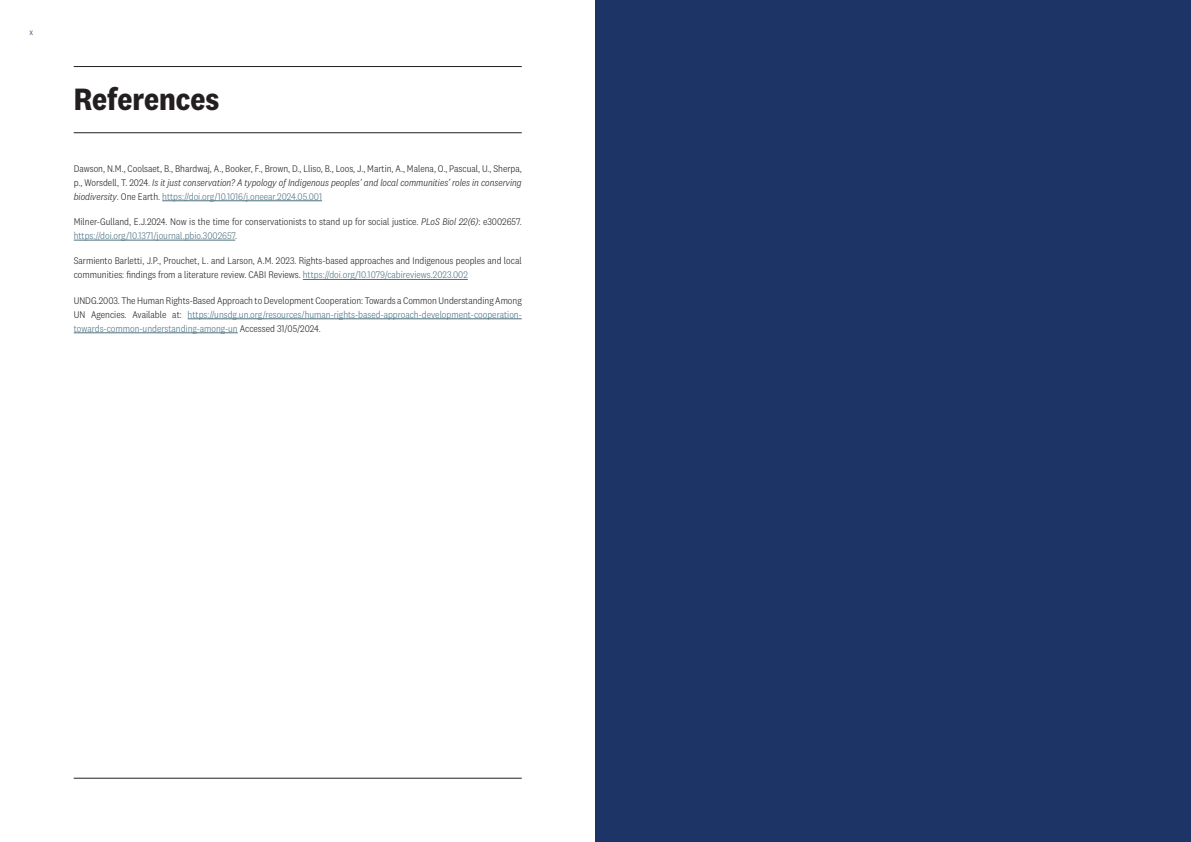
<style>
.page{position:relative;width:1191px;height:842px;background:#fff}
.page>*{position:absolute;margin:0;border:0;box-sizing:border-box;transform-origin:0 0}
.t1{font:700 32px "National 2 Narrow";color:#231f20}
.Body_Full_Length{font:300 10px/14px "National 2 Narrow";color:#231f20;text-align:justify}
.t2{font:300 9px "National 2 Narrow";color:#1c3566}
.s1{font-style:italic}
.s2{color:#4c7281}
</style>
<div class="page">
<hr style="left:74px;top:778px;width:448px;height:1px;background:#231f20">
<hr style="left:74px;top:66px;width:448px;height:1px;background:#231f20">
<hr style="left:74px;top:132px;width:448px;height:1px;background:#231f20">
<hr style="left:162px;top:201px;width:160px;height:1px;background:#4c7281">
<hr style="left:74px;top:240px;width:161px;height:1px;background:#4c7281">
<hr style="left:303px;top:279px;width:165px;height:1px;background:#4c7281">
<hr style="left:188px;top:319px;width:334px;height:1px;background:#4c7281">
<hr style="left:74px;top:333px;width:164px;height:1px;background:#4c7281">
<div style="left:595px;top:0;width:596px;height:842px;background:#1c3566"></div>
<p class="t2" style="left:29px;top:27px;width:5px">x</p>
<h1 class="t1" style="left:74px;top:80px;width:147px">References</h1>
<p class="Body_Full_Length" style="left:74px;top:161px;width:449px">Dawson, N.M., Coolsaet, B., Bhardwaj, A., Booker, F., Brown, D., Lliso, B., Loos, J., Martin, A., Malena, O., Pascual, U., Sherpa, p., Worsdell, T. 2024. <span class="s1">Is it just conservation? A typology of Indigenous peoples’ and local communities’ roles in conserving biodiversity</span>. One Earth. <span class="s2">https://doi.org/10.1016/j.oneear.2024.05.001</span></p>
<p class="Body_Full_Length" style="left:74px;top:215px;width:449px">Milner-Gulland, E.J.2024. Now is the time for conservationists to stand up for social justice. <span class="s1">PLoS Biol 22(6)</span>: e3002657. <span class="s2">https://doi.org/10.1371/journal.pbio.3002657</span>.</p>
<p class="Body_Full_Length" style="left:74px;top:254px;width:449px">Sarmiento Barletti, J.P., Prouchet, L. and Larson, A.M. 2023. Rights-based approaches and Indigenous peoples and local communities: findings from a literature review. CABI Reviews. <span class="s2">https://doi.org/10.1079/cabireviews.2023.002</span></p>
<p class="Body_Full_Length" style="left:74px;top:293px;width:449px">UNDG.2003. The Human Rights-Based Approach to Development Cooperation: Towards a Common Understanding Among UN Agencies. Available at: <span class="s2">https://unsdg.un.org/resources/human-rights-based-approach-development-cooperation&shy;towards-common-understanding-among-un</span> Accessed 31/05/2024.</p>
</div>
